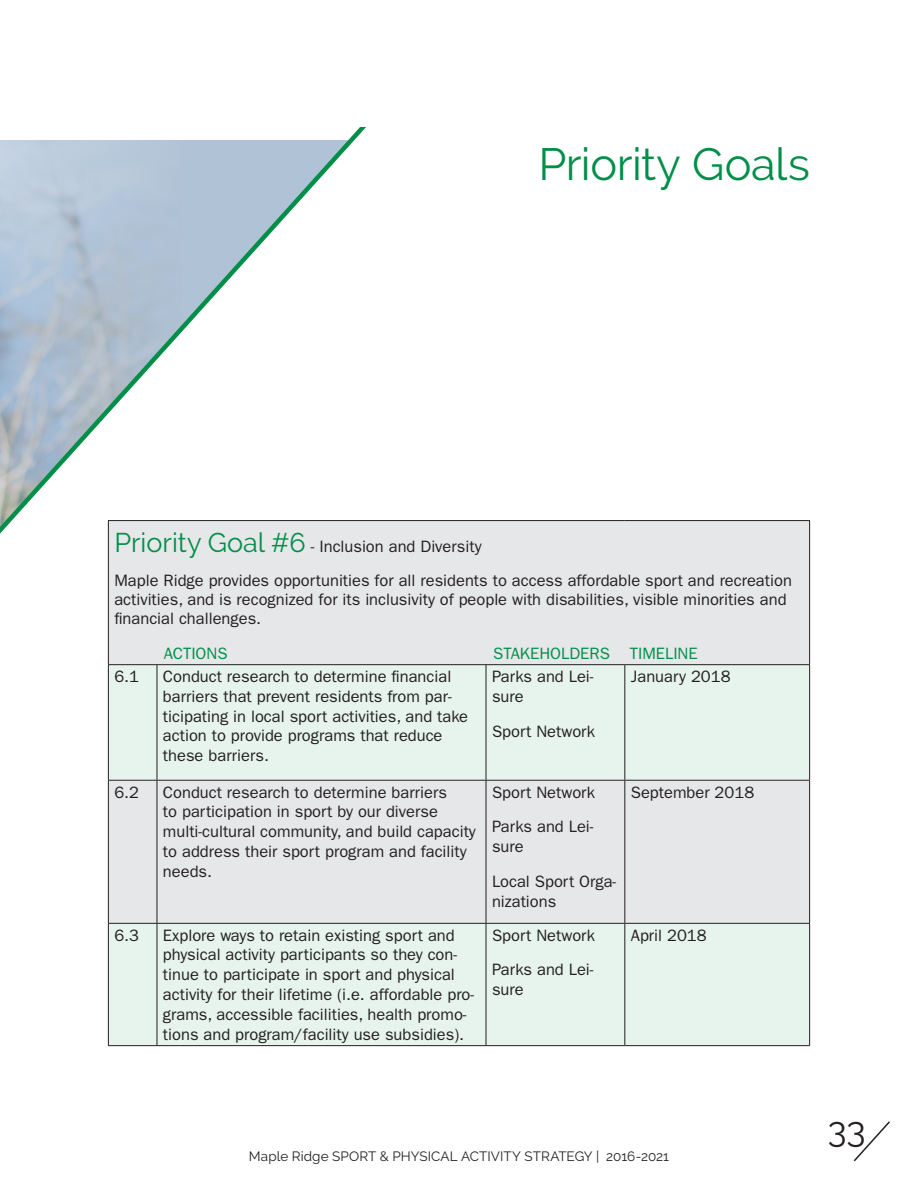
<style>
.page{position:relative;width:918px;height:1188px;background:#fff}
.page>*{position:absolute;margin:0;border:0;box-sizing:border-box;transform-origin:0 0}
.t1{font:45px "Raleway";letter-spacing:-.01em;color:#008e48}
.t2{font:35.1px "Raleway";color:#231f20}
.t3{font:16.5px/19.8px "ITC Franklin Gothic Std";color:#231f20}
.t4{font:16.5px "ITC Franklin Gothic Std";color:#008e48}
.t5{font:13.5px "Raleway";letter-spacing:.005em;color:#231f20}
.s1{font-family:"Raleway";font-size:27px;color:#008e48}
</style>
<div class="page">
<svg style="left:853px;top:1121px;width:37px;height:41px"></svg>
<svg style="left:0;top:127px;width:366px;height:772px"></svg>
<div style="left:109px;top:521px;width:700px;height:143px;background:#e6e7e9"></div>
<svg style="left:109px;top:665px;width:700px;height:380px;background:#e5eeea"></svg>
<hr style="left:108px;top:520px;width:49px;height:1px;background:#231f20">
<hr style="left:108px;top:521px;width:1px;height:143px;background:#231f20">
<hr style="left:157px;top:520px;width:329px;height:1px;background:#231f20">
<hr style="left:486px;top:520px;width:139px;height:1px;background:#231f20">
<hr style="left:625px;top:520px;width:185px;height:1px;background:#231f20">
<hr style="left:809px;top:521px;width:1px;height:143px;background:#231f20">
<hr style="left:108px;top:664px;width:49px;height:1px;background:#231f20">
<hr style="left:108px;top:665px;width:1px;height:115px;background:#231f20">
<hr style="left:157px;top:664px;width:329px;height:1px;background:#231f20">
<hr style="left:157px;top:665px;width:1px;height:115px;background:#231f20">
<hr style="left:486px;top:664px;width:139px;height:1px;background:#231f20">
<hr style="left:486px;top:665px;width:1px;height:115px;background:#231f20">
<hr style="left:625px;top:664px;width:185px;height:1px;background:#231f20">
<hr style="left:624px;top:665px;width:1px;height:115px;background:#231f20">
<hr style="left:809px;top:665px;width:1px;height:115px;background:#231f20">
<hr style="left:108px;top:780px;width:49px;height:1px;background:#231f20">
<hr style="left:108px;top:781px;width:1px;height:142px;background:#231f20">
<hr style="left:157px;top:780px;width:329px;height:1px;background:#231f20">
<hr style="left:157px;top:781px;width:1px;height:142px;background:#231f20">
<hr style="left:486px;top:780px;width:139px;height:1px;background:#231f20">
<hr style="left:486px;top:781px;width:1px;height:142px;background:#231f20">
<hr style="left:625px;top:780px;width:185px;height:1px;background:#231f20">
<hr style="left:624px;top:781px;width:1px;height:142px;background:#231f20">
<hr style="left:809px;top:781px;width:1px;height:142px;background:#231f20">
<hr style="left:108px;top:923px;width:49px;height:1px;background:#231f20">
<hr style="left:108px;top:924px;width:1px;height:121px;background:#231f20">
<hr style="left:108px;top:1045px;width:49px;height:1px;background:#231f20">
<hr style="left:157px;top:923px;width:329px;height:1px;background:#231f20">
<hr style="left:157px;top:924px;width:1px;height:121px;background:#231f20">
<hr style="left:157px;top:1045px;width:329px;height:1px;background:#231f20">
<hr style="left:486px;top:923px;width:139px;height:1px;background:#231f20">
<hr style="left:486px;top:924px;width:1px;height:121px;background:#231f20">
<hr style="left:486px;top:1045px;width:139px;height:1px;background:#231f20">
<hr style="left:625px;top:923px;width:185px;height:1px;background:#231f20">
<hr style="left:624px;top:924px;width:1px;height:121px;background:#231f20">
<hr style="left:809px;top:924px;width:1px;height:121px;background:#231f20">
<hr style="left:625px;top:1045px;width:185px;height:1px;background:#231f20">
<p class="t1" style="left:538px;top:138px;width:273px">Priority Goals</p>
<p class="t3" style="left:114px;top:537px;width:369px"><span class="s1">Priority Goal #6</span> - Inclusion and Diversity</p>
<p class="t3" style="left:114px;top:571px;width:679px;line-height:18.9px">Maple Ridge provides opportunities for all residents to access affordable sport and recreation activities, and is recognized for its inclusivity of people with disabilities, visible minorities and financial challenges.</p>
<p class="t4" style="left:164px;top:644px;width:65px">ACTIONS</p>
<p class="t4" style="left:493px;top:644px;width:206px">STAKEHOLDERS TIMELINE</p>
<p class="t3" style="left:114px;top:667px;width:26px">6.1</p>
<p class="t3" style="left:163px;top:667px;width:307px">Conduct research to determine financial barriers that prevent residents from par&shy;ticipating in local sport activities, and take action to provide programs that reduce these barriers.</p>
<p class="t3" style="left:492px;top:667px;width:103px">Parks and Lei&shy;sure</p>
<p class="t3" style="left:631px;top:667px;width:101px">January 2018</p>
<p class="t3" style="left:492px;top:721px;width:105px">Sport Network</p>
<p class="t3" style="left:114px;top:782px;width:26px">6.2</p>
<p class="t3" style="left:163px;top:782px;width:314px">Conduct research to determine barriers<br>to participation in sport by our diverse multi-cultural community, and build capacity to address their sport program and facility needs.</p>
<p class="t3" style="left:492px;top:782px;width:105px">Sport Network</p>
<p class="t3" style="left:492px;top:817px;width:103px">Parks and Lei&shy;sure</p>
<p class="t3" style="left:492px;top:872px;width:126px">Local Sport Orga&shy;nizations</p>
<p class="t3" style="left:114px;top:925px;width:26px">6.3</p>
<p class="t3" style="left:163px;top:925px;width:313px">Explore ways to retain existing sport and physical activity participants so they con&shy;tinue to participate in sport and physical activity for their lifetime (i.e. affordable pro&shy;grams, accessible facilities, health promo&shy;tions and program/facility use subsidies).</p>
<p class="t3" style="left:492px;top:925px;width:105px">Sport Network</p>
<p class="t3" style="left:492px;top:960px;width:103px">Parks and Lei&shy;sure</p>
<p class="t3" style="left:631px;top:782px;width:125px">September 2018</p>
<p class="t3" style="left:631px;top:925px;width:77px">April 2018</p>
<p class="t5" style="left:249px;top:1148px;width:422px">Maple Ridge SPORT &amp; PHYSICAL ACTIVITY STRATEGY | 2016-2021</p>
<h2 class="t2" style="left:828px;top:1109px;width:39px">33</h2>
</div>
